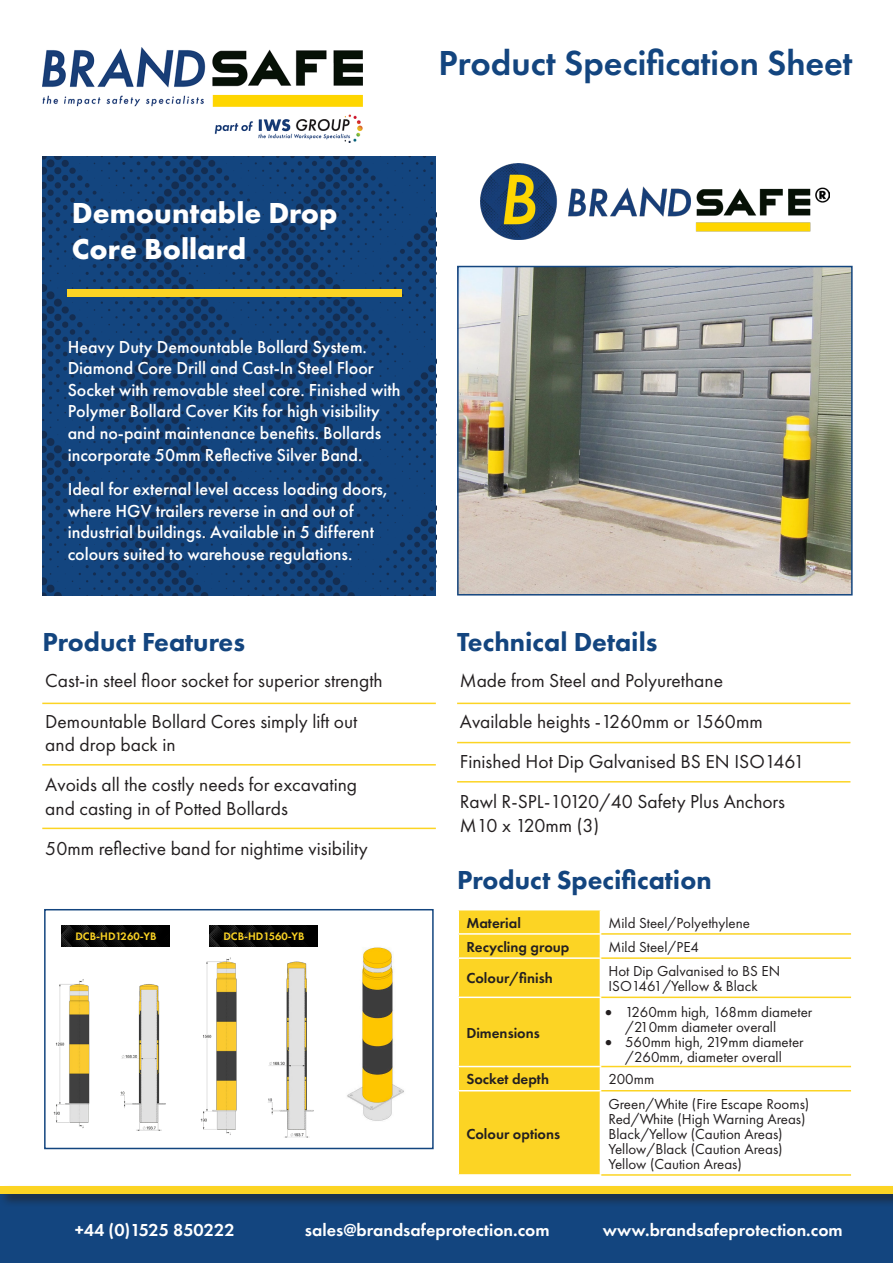
<style>
.page{position:relative;width:893px;height:1263px;background:#fff}
.page>*{position:absolute;margin:0;border:0;box-sizing:border-box;transform-origin:0 0}
.t1{font:600 36px "Futura PT";color:#13457f}
.Heading{font:700 30px/36px "Futura PT";color:#fff}
.Subheading{font:800 27px "Futura PT";color:#13457f}
.Body_Text{font:19.5px/23.7px "Futura PT";color:#231f20}
.Heading_Text{font:500 18px/21.6px "Futura PT";color:#fff}
.t2{font:600 18px "Futura PT";color:#fff}
.Table_Right_Side{font:15px/15px "Futura PT";color:#231f20}
.Table_Left_Side{font:600 15px "Futura PT";color:#231f20}
.t3{font:600 11.25px "Futura PT";color:#fcd424}
</style>
<div class="page">
<div style="left:0;top:1190px;width:893px;height:73px;background:#13457f"></div>
<div style="left:0;top:1184px;width:893px;height:24px;background:#231f20;opacity:.75"></div>
<div style="left:0;top:1186px;width:893px;height:8px;background:#fcd424"></div>
<img style="left:43px;top:47px;width:319px;height:96px">
<img style="left:42px;top:156px;width:394px;height:439px">
<div style="left:68px;top:289px;width:334px;height:7px;background:#fcd424"></div>
<div style="left:44px;top:909px;width:390px;height:240px;border:2px solid #13457f"></div>
<hr style="left:601px;top:933px;width:250px;height:2px;background:#fcd424">
<hr style="left:601px;top:957px;width:250px;height:2px;background:#fcd424">
<hr style="left:601px;top:996px;width:250px;height:2px;background:#fcd424">
<hr style="left:601px;top:1066px;width:250px;height:1px;background:#fcd424">
<hr style="left:601px;top:1090px;width:250px;height:1px;background:#fcd424">
<hr style="left:601px;top:1174px;width:250px;height:2px;background:#fcd424">
<div style="left:458px;top:910px;width:143px;height:264px;background:#fcd424"></div>
<hr style="left:457px;top:1090px;width:144px;height:1px;background:#fff">
<hr style="left:457px;top:1091px;width:2px;height:83px;background:#fff">
<hr style="left:600px;top:1091px;width:1px;height:83px;background:#fff">
<img style="left:460px;top:269px;width:390px;height:323px">
<div style="left:457px;top:266px;width:396px;height:329px;border:2px solid #13457f"></div>
<img style="left:62px;top:925px;width:107px;height:21px">
<img style="left:210px;top:925px;width:107px;height:21px">
<img style="left:53px;top:979px;width:113px;height:152px">
<img style="left:347px;top:947px;width:57px;height:174px">
<img style="left:200px;top:957px;width:114px;height:181px">
<img style="left:481px;top:163px;width:348px;height:77px">
<hr style="left:42px;top:703px;width:394px;height:1px;background:#fcd424">
<hr style="left:42px;top:764px;width:394px;height:1px;background:#fcd424">
<hr style="left:42px;top:828px;width:394px;height:1px;background:#fcd424">
<hr style="left:457px;top:703px;width:393px;height:1px;background:#fcd424">
<hr style="left:457px;top:742px;width:393px;height:1px;background:#fcd424">
<hr style="left:457px;top:781px;width:393px;height:1px;background:#fcd424">
<h1 class="t1" style="left:439px;top:41px;width:416px">Product Specification Sheet</h1>
<p class="Heading" style="left:72px;top:194px;width:267px">Demountable Drop<br>Core Bollard</p>
<p class="Heading_Text" style="left:68px;top:336px;width:334px">Heavy Duty Demountable Bollard System.<br>Diamond Core Drill and Cast-In Steel Floor Socket with removable steel core. Finished with Polymer Bollard Cover Kits for high visibility and no-paint maintenance benefits. Bollards incorporate 50mm Reflective Silver Band.</p>
<p class="Heading_Text" style="left:68px;top:478px;width:321px">Ideal for external level access loading doors, where HGV trailers reverse in and out of industrial buildings. Available in 5 different colours suited to warehouse regulations.</p>
<p class="Subheading" style="left:43px;top:625px;width:204px">Product Features</p>
<p class="Body_Text" style="left:45px;top:669px;width:339px">Cast-in steel floor socket for superior strength</p>
<p class="Body_Text" style="left:45px;top:709px;width:314px">Demountable Bollard Cores simply lift out and drop back in</p>
<p class="Body_Text" style="left:45px;top:773px;width:313px">Avoids all the costly needs for excavating and casting in of Potted Bollards</p>
<p class="Body_Text" style="left:45px;top:837px;width:324px">50mm reflective band for nightime visibility</p>
<p class="t3" style="left:75px;top:929px;width:83px">DCB-HD1260-YB</p>
<p class="t3" style="left:223px;top:929px;width:83px">DCB-HD1560-YB</p>
<p class="Subheading" style="left:457px;top:625px;width:202px">Technical Details</p>
<p class="Body_Text" style="left:460px;top:669px;width:265px">Made from Steel and Polyurethane</p>
<p class="Body_Text" style="left:460px;top:709px;width:304px">Available heights -1260mm or 1560mm</p>
<p class="Body_Text" style="left:460px;top:749px;width:346px">Finished Hot Dip Galvanised BS EN ISO1461</p>
<p class="Body_Text" style="left:460px;top:790px;width:327px">Rawl R-SPL-10120/40 Safety Plus Anchors<br>M10 x 120mm (3)</p>
<h3 class="Subheading" style="left:457px;top:863px;width:256px">Product Specification</h3>
<p class="Table_Left_Side" style="left:466px;top:913px;width:56px">Material</p>
<p class="Table_Right_Side" style="left:608px;top:915px;width:143px">Mild Steel/Polyethylene</p>
<p class="Table_Left_Side" style="left:466px;top:937px;width:105px">Recycling group</p>
<p class="Table_Right_Side" style="left:608px;top:939px;width:92px">Mild Steel/PE4</p>
<p class="Table_Left_Side" style="left:466px;top:969px;width:88px">Colour/finish</p>
<p class="Table_Right_Side" style="left:608px;top:963px;width:173px">Hot Dip Galvanised to BS EN<br>ISO1461/Yellow &amp; Black</p>
<p class="Table_Left_Side" style="left:466px;top:1023px;width:75px">Dimensions</p>
<p class="Table_Right_Side" style="left:625px;top:1004px;width:189px;text-indent:-20px">• 1260mm high, 168mm diameter /210mm diameter overall</p>
<p class="Table_Right_Side" style="left:605px;top:1034px;width:200px;text-align:center">• 560mm high, 219mm diameter /260mm, diameter overall</p>
<p class="Table_Left_Side" style="left:466px;top:1070px;width:84px">Socket depth</p>
<p class="Table_Right_Side" style="left:608px;top:1072px;width:47px">200mm</p>
<p class="Table_Left_Side" style="left:466px;top:1124px;width:95px">Colour options</p>
<p class="Table_Right_Side" style="left:608px;top:1096px;width:202px">Green/White (Fire Escape Rooms)</p>
<p class="Table_Right_Side" style="left:608px;top:1111px;width:199px">Red/White (High Warning Areas)</p>
<p class="Table_Right_Side" style="left:608px;top:1126px;width:176px">Black/Yellow (Caution Areas)</p>
<p class="Table_Right_Side" style="left:608px;top:1141px;width:176px">Yellow/Black (Caution Areas)</p>
<p class="Table_Right_Side" style="left:608px;top:1156px;width:135px">Yellow (Caution Areas)</p>
<p class="t2" style="left:75px;top:1218px;width:161px">+44 (0)1525 850222</p>
<p class="t2" style="left:305px;top:1218px;width:246px">sales@brandsafeprotection.com</p>
<p class="t2" style="left:603px;top:1218px;width:241px">www.brandsafeprotection.com</p>
</div>
